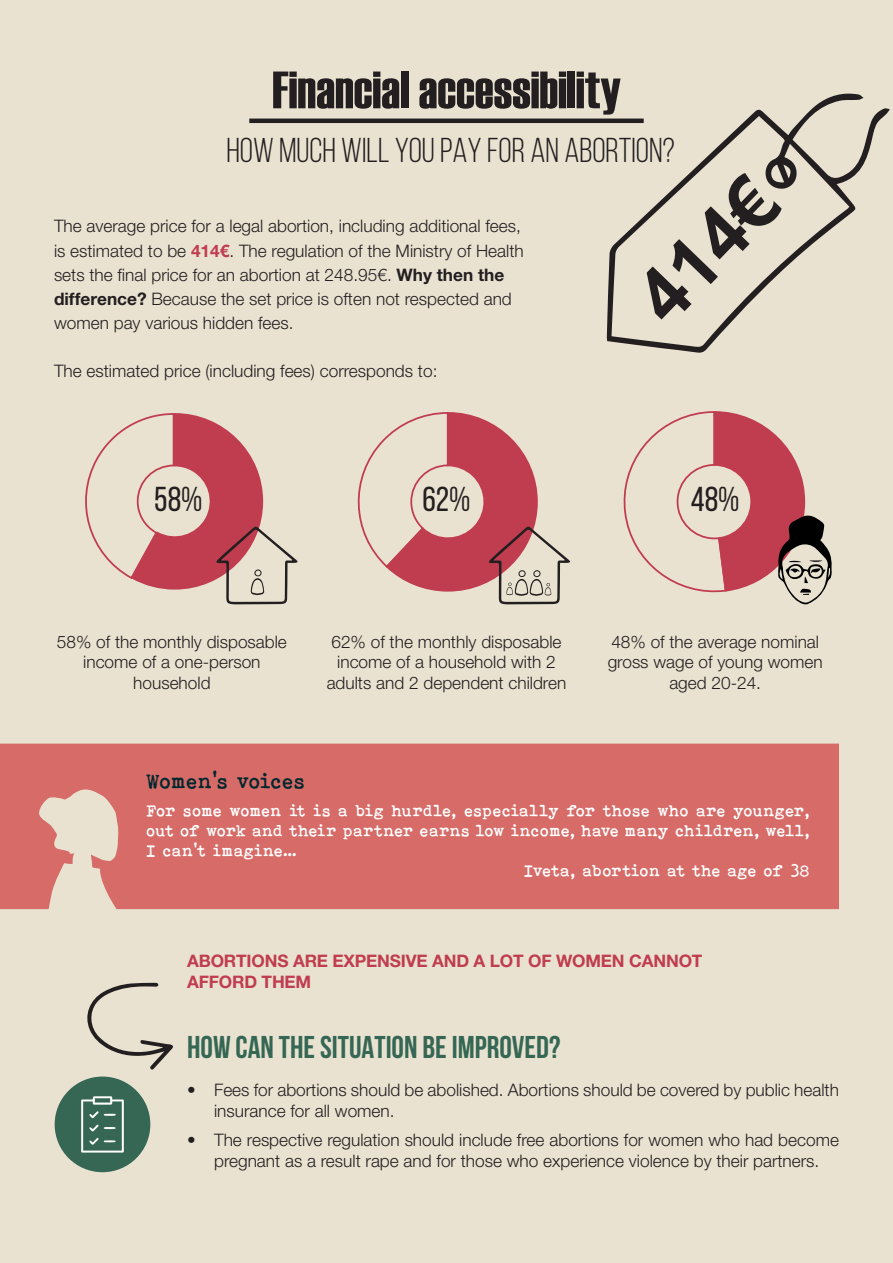
<style>
.page{position:relative;width:893px;height:1263px;background:#e9e2d1}
.page>*{position:absolute;margin:0;border:0;box-sizing:border-box;transform-origin:0 0}
.t1{font:700 75.15px "Arial";color:#231f20}
.t2{font:52.5px "Haettenschweiler";color:#231f20}
.t3{font:34.5px "Bebas Neue";color:#231f20}
.t4{font:34.5px "Bebas Neue";color:#231f20}
.t5{font:700 31.5px "Bebas Neue";color:#356754}
.t6{font:21px "Bohemiantypewriter";letter-spacing:-.01em;color:#00272e}
.t7{font:300 17.25px/20.7px "Helvetica Neue LT Pro";color:#231f20;text-align:center}
.t8{font:700 17.25px/20.7px "Helvetica Neue LT Pro";letter-spacing:-.01em;color:#c03d4f}
.t9{font:16.5px/19.8px "Bohemiantypewriter";color:#fff;text-align:justify}
.s1{font-weight:700;color:#c03d4f}
.s2{font-weight:700}
</style>
<div class="page">
<div style="left:55px;top:1076px;width:95px;height:96px;background:#356754;border-radius:50%"></div>
<svg style="left:81px;top:1096px;width:43px;height:56px"></svg>
<svg style="left:87px;top:983px;width:86px;height:87px"></svg>
<hr style="left:249px;top:119px;width:395px;height:4px;background:#231f20">
<svg style="left:607px;top:93px;width:283px;height:260px"></svg>
<svg style="left:623px;top:411px;width:209px;height:193px"></svg>
<svg style="left:357px;top:412px;width:213px;height:192px"></svg>
<svg style="left:85px;top:413px;width:213px;height:191px"></svg>
<div style="left:0;top:744px;width:839px;height:165px;background:#d66b67"></div>
<p class="t2" style="left:272px;top:54px;width:350px">Financial accessibility</p>
<p class="t3" style="left:226px;top:132px;width:450px">HOW MUCH WILL YOU PAY FOR AN ABORTION?</p>
<p class="t7" style="left:54px;top:214px;width:471px;line-height:24px;text-align:left">The average price for a legal abortion, including additional fees, is estimated to be <span class="s1">414€</span>. The regulation of the Ministry of Health sets the final price for an abortion at 248.95€. <span class="s2">Why then the difference?</span> Because the set price is often not respected and women pay various hidden fees.</p>
<p class="t7" style="left:54px;top:360px;width:385px">The estimated price (including fees) corresponds to:</p>
<p class="t1" style="left:611px;top:273px;width:169px;rotate:-46deg">414€</p>
<p class="t4" style="left:154px;top:480px;width:50px">58%</p>
<p class="t4" style="left:422px;top:480px;width:50px">62%</p>
<p class="t4" style="left:691px;top:480px;width:50px">48%</p>
<p class="t7" style="left:57px;top:631px;width:232px">58% of the monthly disposable income of a one-person household</p>
<p class="t7" style="left:327px;top:631px;width:241px">62% of the monthly disposable income of a household with 2 adults and 2 dependent children</p>
<p class="t7" style="left:608px;top:631px;width:217px">48% of the average nominal gross wage of young women aged 20-24.</p>
<p class="t6" style="left:147px;top:769px;width:161px">Women’s voices</p>
<p class="t9" style="left:147px;top:801px;width:665px">For some women it is a big hurdle, especially for those who are younger, out of work and their partner earns low income, have many children, well, I can’t imagine…</p>
<p class="t9" style="left:525px;top:860px;width:287px">Iveta, abortion at the age of 38</p>
<p class="t8" style="left:187px;top:950px;width:517px">ABORTIONS ARE EXPENSIVE AND A LOT OF WOMEN CANNOT<br>AFFORD THEM</p>
<p class="t5" style="left:187px;top:1030px;width:375px">HOW CAN THE SITUATION BE IMPROVED?</p>
<p class="t7" style="left:214px;top:1079px;width:626px;text-align:left;text-indent:-27px">• Fees for abortions should be abolished. Abortions should be covered by public health insurance for all women.</p>
<p class="t7" style="left:187px;top:1129px;width:653px">• The respective regulation should include free abortions for women who had become pregnant as a result rape and for those who experience violence by their partners.</p>
</div>
